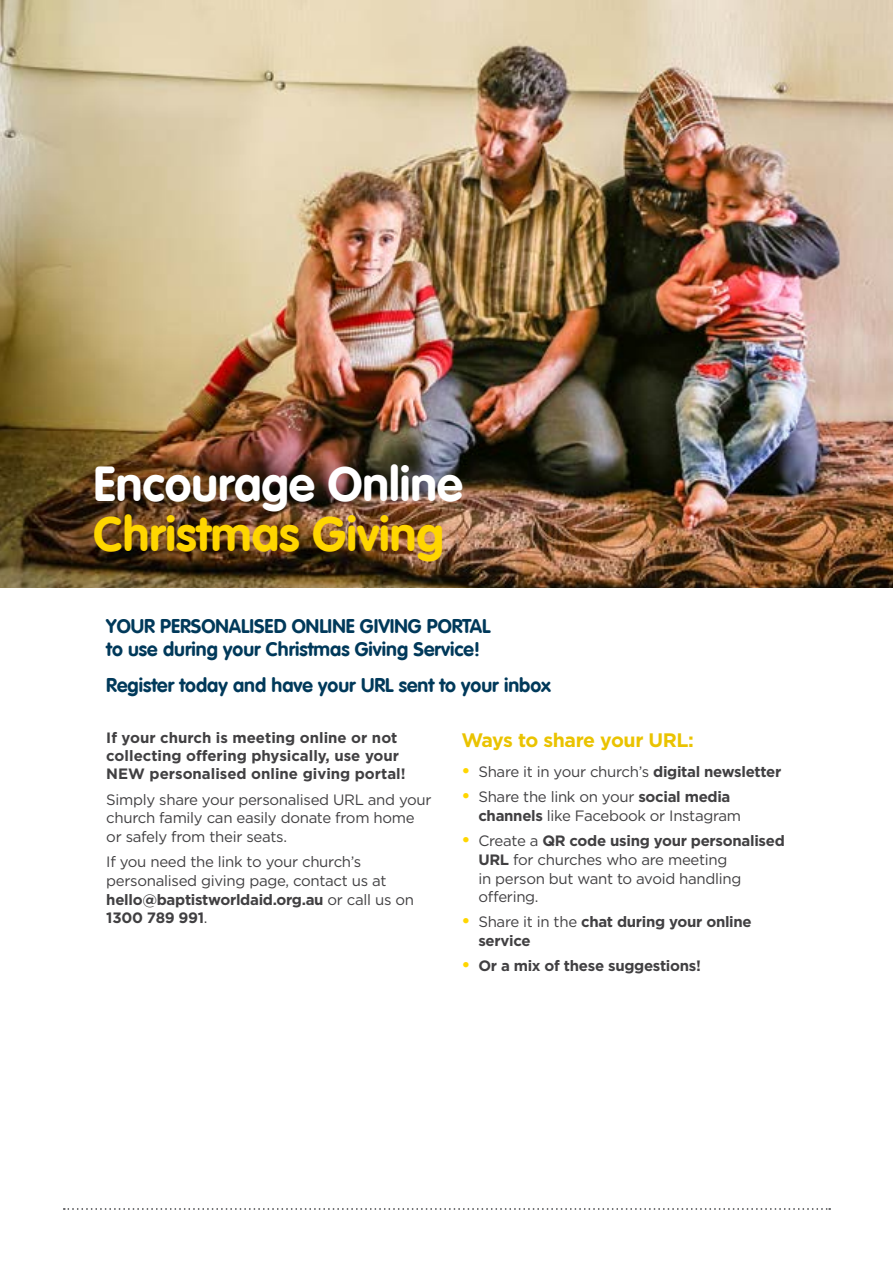
<style>
.page{position:relative;width:893px;height:1263px;background:#fff}
.page>*{position:absolute;margin:0;border:0;box-sizing:border-box;transform-origin:0 0}
.t1{font:700 48px "VAG Rounded LT Com";color:#fff}
.t2{font:700 48px "VAG Rounded LT Com";color:#ffd600}
.t3{font:700 19.5px/23.4px "VAG Rounded LT Com";color:#00395a}
.t4{font:700 19.5px "Gotham";letter-spacing:-.02em;color:#eac301}
.t5{font:15px/18.8px "Gotham";letter-spacing:-.02em;color:#414042}
.t6{font:700 15px/18px "Gotham";color:#414042}
.t7{font:700 15px/18.8px "Gotham";letter-spacing:-.02em;color:#414042}
.s1{font-weight:700}
.s2{font-weight:700;font-size:18px;color:#ffd600}
.s3{font-size:18px;color:#ffd600}
.s4{font-weight:400}
</style>
<div class="page">
<svg style="left:64px;top:1208px;width:766px;height:2px"></svg>
<img style="left:0;top:0;width:892px;height:588px">
<hr style="left:892px;top:0;width:1px;height:588px;background:#00395a">
<h1 class="t1" style="left:94px;top:454px;width:371px">Encourage Online</h1>
<h1 class="t2" style="left:94px;top:504px;width:352px">Christmas Giving</h1>
<h2 class="t3" style="left:106px;top:614px;width:386px">YOUR PERSONALISED ONLINE GIVING PORTAL to use during your Christmas Giving Service!</h2>
<h2 class="t3" style="left:106px;top:674px;width:446px">Register today and have your URL sent to your inbox</h2>
<p class="t6" style="left:106px;top:729px;width:301px">If your church is meeting online or not collecting offering physically, use your<br>NEW personalised online giving portal!</p>
<p class="t5" style="left:106px;top:789px;width:327px">Simply share your personalised URL and your church family can easily donate from home or safely from their seats.</p>
<p class="t5" style="left:106px;top:852px;width:309px">If you need the link to your church’s personalised giving page, contact us at <span class="s1">hello@baptistworldaid.org.au</span> or call us on <span class="s1">1300 789 991</span>.</p>
<h2 class="t4" style="left:461px;top:727px;width:234px">Ways to share your URL:</h2>
<p class="t5" style="left:461px;top:762px;width:321px"><span class="s2">•</span> Share it in your church’s <span class="s1">digital newsletter</span></p>
<p class="t5" style="left:478px;top:787px;width:264px;text-indent:-17px"><span class="s2">•</span> Share the link on your <span class="s1">social media channels</span> like Facebook or Instagram</p>
<p class="t5" style="left:478px;top:831px;width:308px;text-indent:-17px"><span class="s2">•</span> Create a <span class="s1">QR code using your personalised<br>URL</span> for churches who are meeting<br>in person but want to avoid handling offering.</p>
<p class="t7" style="left:478px;top:913px;width:275px;text-indent:-17px"><span class="s3">•</span> <span class="s4">Share it in the</span> chat during your online service</p>
<p class="t7" style="left:461px;top:956px;width:241px"><span class="s3">•</span> Or a mix of these suggestions!</p>
</div>
